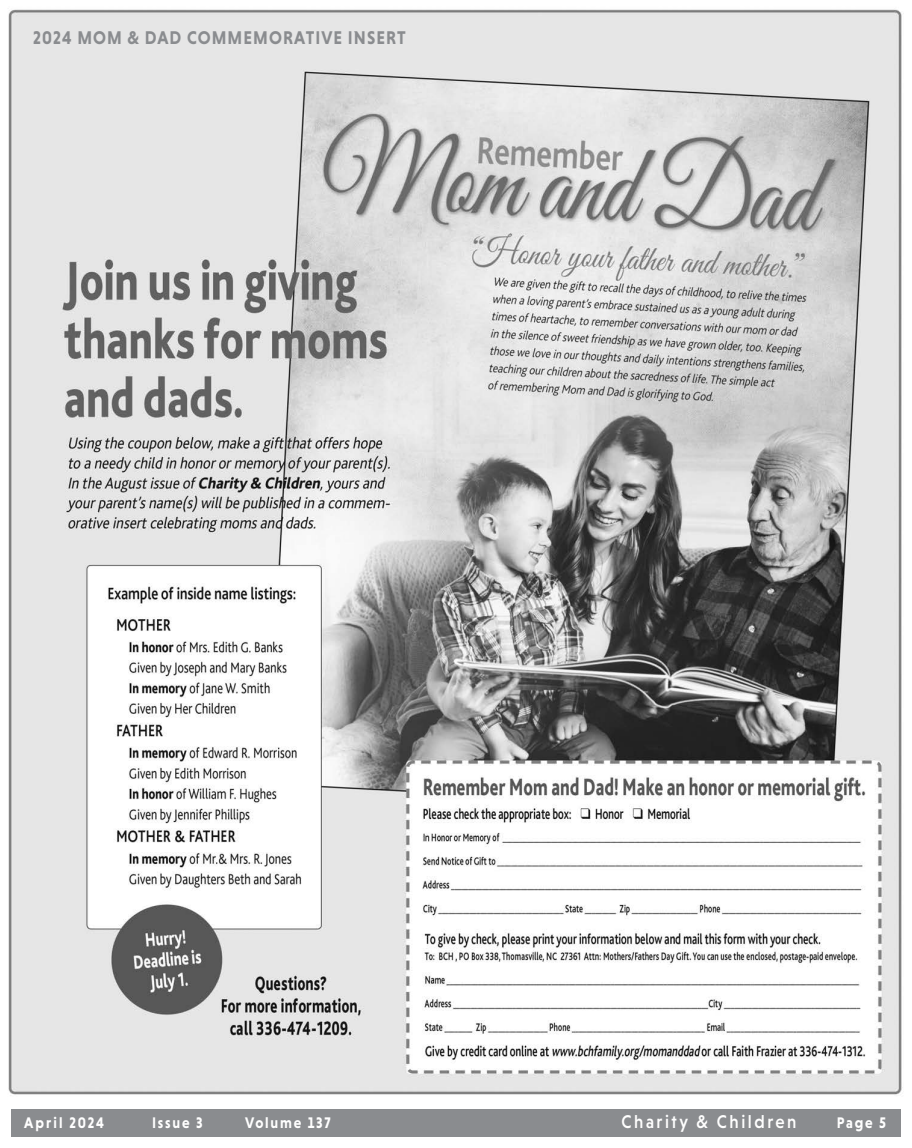
<style>
.page{position:relative;width:912px;height:1148px;background:#fff}
.page>*{position:absolute;margin:0;border:0;box-sizing:border-box;transform-origin:0 0}
.t1{font:700 18.75px "Niveau Grotesk";letter-spacing:.065em;color:#8a8c8f;scale:.9 1}
.t2{font:500 18.75px "Niveau Grotesk";letter-spacing:.15em;color:#fff;scale:.9 1}
.t3{font:700 15.62px "Niveau Grotesk";letter-spacing:.125em;color:#fff;scale:.9 1}
.t4{font:700 15.62px "Niveau Grotesk";letter-spacing:.15em;color:#fff;scale:.9 1}
</style>
<div class="page">
<div style="left:11px;top:1109px;width:889px;height:27px;background:#8a8c8f"></div>
<img style="left:8px;top:9px;width:896px;height:1086px">
<p class="t1" style="left:33px;top:27px;width:415px">2024 MOM &amp; DAD COMMEMORATIVE INSERT</p>
<p class="t4" style="left:24px;top:1113px;width:90px">April 2024</p>
<p class="t3" style="left:152px;top:1113px;width:58px">Issue 3</p>
<p class="t3" style="left:245px;top:1113px;width:96px">Volume 137</p>
<p class="t2" style="left:621px;top:1111px;width:196px">Charity &amp; Children</p>
<p class="t3" style="left:836px;top:1113px;width:56px">Page 5</p>
</div>
